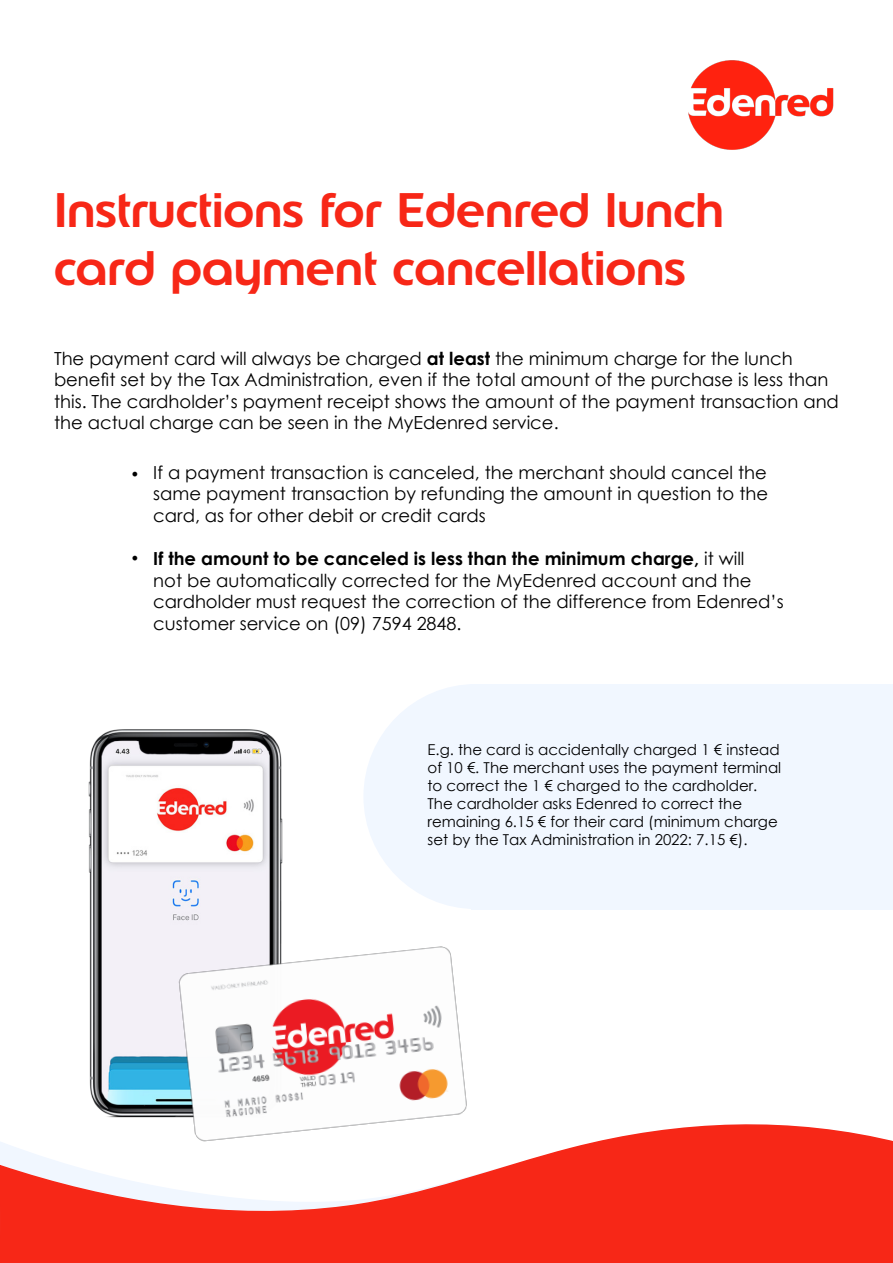
<style>
.page{position:relative;width:893px;height:1263px;background:#fff}
.page>*{position:absolute;margin:0;border:0;box-sizing:border-box;transform-origin:0 0}
.t1{font:500 48px/57.6px "Edenred";color:#f72717}
.t2{font:18px/21.6px "Century Gothic";color:#000}
.t3{font:18px "Minion Pro";color:#000}
.t4{font:15px/18px "Century Gothic";color:#000}
.s1{font-weight:700}
</style>
<div class="page">
<svg style="left:0;top:1124px;width:893px;height:139px"></svg>
<img style="left:688px;top:60px;width:146px;height:90px">
<img style="left:54px;top:729px;width:259px;height:434px">
<img style="left:176px;top:945px;width:293px;height:200px">
<div style="left:471px;top:684px;width:422px;height:225px;background:#f1f7ff"></div>
<div style="left:363px;top:684px;width:225px;height:225px;background:#f1f7ff;border-radius:50%"></div>
<p class="t1" style="left:54px;top:181px;width:672px">Instructions for Edenred lunch card payment cancellations</p>
<p class="t2" style="left:54px;top:347px;width:786px">The payment card will always be charged <span class="s1">at least</span> the minimum charge for the lunch benefit set by the Tax Administration, even if the total amount of the purchase is less than this. The cardholder’s payment receipt shows the amount of the payment transaction and</p>
<p class="t2" style="left:54px;top:412px;width:506px">the actual charge can be seen in the MyEdenred service.</p>
<p class="t2" style="left:153px;top:461px;width:616px;text-align:justify">If a payment transaction is canceled, the merchant should cancel the same payment transaction by refunding the amount in question to the card, as for other debit or credit cards</p>
<p class="t2" style="left:153px;top:547px;width:632px"><span class="s1">If the amount to be canceled is less than the minimum charge,</span> it will<br>not be automatically corrected for the MyEdenred account and the cardholder must request the correction of the difference from Edenred’s customer service on (09) 7594 2848.</p>
<p class="t3" style="left:131px;top:460px;width:9px">•</p>
<p class="t3" style="left:131px;top:545px;width:9px">•</p>
<p class="t4" style="left:428px;top:741px;width:355px">E.g. the card is accidentally charged 1 € instead of 10 €. The merchant uses the payment terminal</p>
<p class="t4" style="left:428px;top:777px;width:331px">to correct the 1 € charged to the cardholder.</p>
<p class="t4" style="left:428px;top:795px;width:316px">The cardholder asks Edenred to correct the</p>
<p class="t4" style="left:428px;top:813px;width:352px">remaining 6.15 € for their card (minimum charge</p>
<p class="t4" style="left:428px;top:831px;width:321px">set by the Tax Administration in 2022: 7.15 €).</p>
</div>
